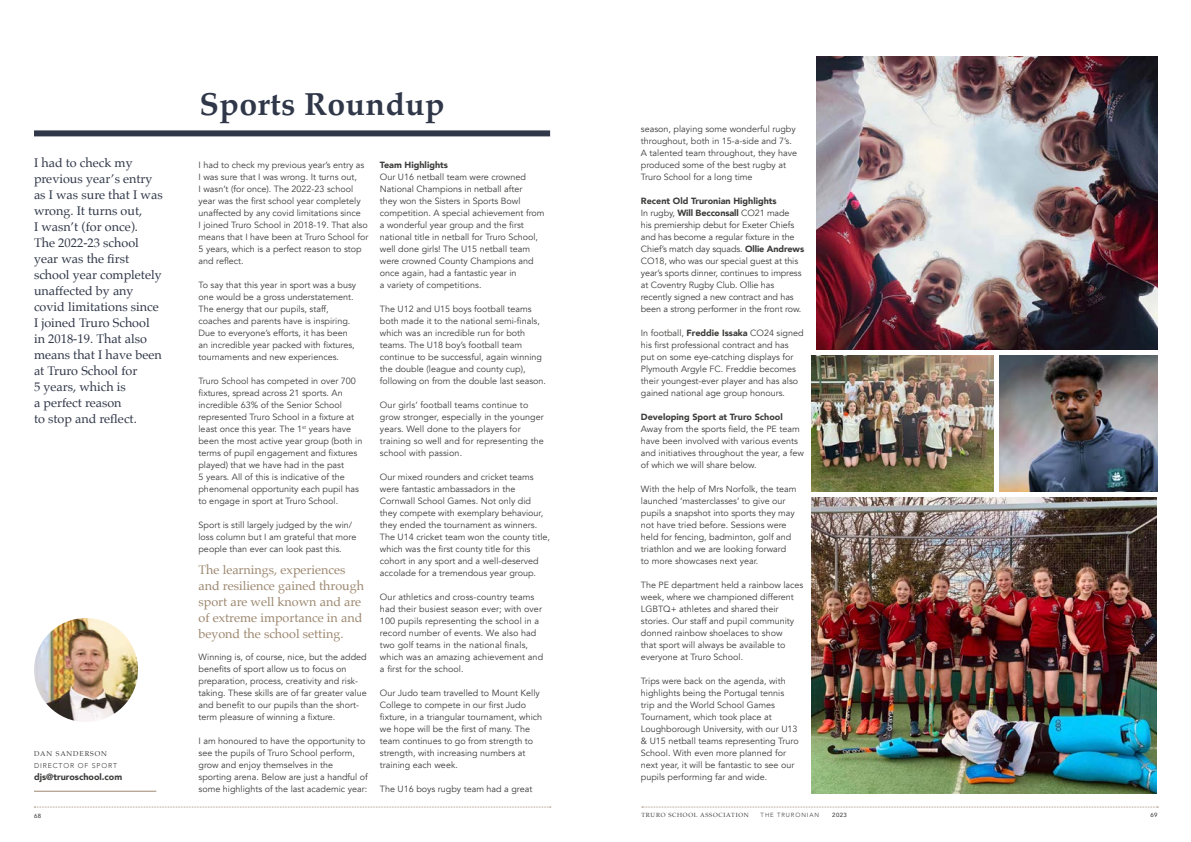
<style>
.page{position:relative;width:1191px;height:842px;background:#fff}
.page>*{position:absolute;margin:0;border:0;box-sizing:border-box;transform-origin:0 0}
.t1{font:700 32px "Palatino";letter-spacing:.01em;color:#2f3748}
.t2{font:12.6px/16px "Palatino";color:#2f3748}
.t3{font:12.6px/16px "Palatino";color:#9c876f}
.t4{font:9px/12px "Avenir";color:#3c3c3b}
.t5{font:900 9px "Avenir";color:#3c3c3b}
.t6{font:300 7px "Avenir";letter-spacing:.12em;color:#3c3c3b}
.t7{font:7px "Palatino";letter-spacing:.12em;color:#3c3c3b}
.t8{font:6px "Palatino";letter-spacing:.12em;color:#3c3c3b}
.t9{font:300 6px "Avenir";letter-spacing:.15em;color:#3c3c3b}
.t10{font:500 6px "Avenir";letter-spacing:.07em;color:#3c3c3b}
.s1{font-weight:900}
</style>
<div class="page">
<img style="left:34px;top:618px;width:104px;height:104px;border-radius:52px">
<hr style="left:34px;top:791px;width:122px;height:1px;background:#9c876f">
<div style="left:34px;top:130px;width:516px;height:6px;background:#2f3748"></div>
<img style="left:816px;top:57px;width:341px;height:292px">
<img style="left:999px;top:356px;width:158px;height:135px">
<img style="left:811px;top:497px;width:346px;height:297px">
<img style="left:811px;top:356px;width:182px;height:135px">
<svg style="left:642px;top:807px;width:516px;height:1px"></svg>
<svg style="left:34px;top:807px;width:517px;height:1px"></svg>
<h1 class="t1" style="left:200px;top:77px;width:247px">Sports Roundup</h1>
<p class="t2" style="left:34px;top:155px;width:130px">I had to check my previous year’s entry as I was sure that I was wrong. It turns out,<br>I wasn’t (for once).<br>The 2022-23 school year was the first school year completely unaffected by any covid limitations since<br>I joined Truro School in 2018-19. That also means that I have been at Truro School for<br>5 years, which is<br>a perfect reason<br>to stop and reflect.</p>
<p class="t4" style="left:198px;top:159px;width:172px">I had to check my previous year’s entry as I was sure that I was wrong. It turns out,<br>I wasn’t (for once). The 2022-23 school year was the first school year completely unaffected by any covid limitations since<br>I joined Truro School in 2018-19. That also means that I have been at Truro School for 5 years, which is a perfect reason to stop and reflect.</p>
<p class="t4" style="left:198px;top:279px;width:159px">To say that this year in sport was a busy one would be a gross understatement.<br>The energy that our pupils, staff, coaches and parents have is inspiring.<br>Due to everyone’s efforts, it has been an incredible year packed with fixtures, tournaments and new experiences.</p>
<p class="t4" style="left:198px;top:375px;width:165px">Truro School has competed in over 700 fixtures, spread across 21 sports. An incredible 63% of the Senior School represented Truro School in a fixture at least once this year. The 1<sup>st</sup> years have been the most active year group (both in terms of pupil engagement and fixtures played) that we have had in the past<br>5 years. All of this is indicative of the phenomenal opportunity each pupil has to engage in sport at Truro School.</p>
<p class="t4" style="left:198px;top:519px;width:159px">Sport is still largely judged by the win/ loss column but I am grateful that more people than ever can look past this.</p>
<h2 class="t3" style="left:198px;top:562px;width:167px">The learnings, experiences and resilience gained through sport are well known and are of extreme importance in and beyond the school setting.</h2>
<p class="t4" style="left:198px;top:651px;width:170px">Winning is, of course, nice, but the added benefits of sport allow us to focus on preparation, process, creativity and risk&shy;taking. These skills are of far greater value and benefit to our pupils than the short&shy;term pleasure of winning a fixture.</p>
<p class="t4" style="left:198px;top:735px;width:171px">I am honoured to have the opportunity to see the pupils of Truro School perform, grow and enjoy themselves in the sporting arena. Below are just a handful of some highlights of the last academic year:</p>
<p class="t7" style="left:34px;top:748px;width:74px">DAN SANDERSON</p>
<p class="t6" style="left:34px;top:761px;width:85px">DIRECTOR OF SPORT</p>
<p class="t5" style="left:34px;top:769px;width:90px">djs@truroschool.com</p>
<p class="t5" style="left:380px;top:157px;width:70px">Team Highlights</p>
<p class="t4" style="left:380px;top:171px;width:166px">Our U16 netball team were crowned National Champions in netball after<br>they won the Sisters in Sports Bowl competition. A special achievement from a wonderful year group and the first national title in netball for Truro School, well done girls! The U15 netball team were crowned County Champions and once again, had a fantastic year in<br>a variety of competitions.</p>
<p class="t4" style="left:380px;top:303px;width:168px">The U12 and U15 boys football teams both made it to the national semi-finals, which was an incredible run for both teams. The U18 boy’s football team continue to be successful, again winning the double (league and county cup), following on from the double last season.</p>
<p class="t4" style="left:380px;top:399px;width:165px">Our girls’ football teams continue to grow stronger, especially in the younger years. Well done to the players for training so well and for representing the school with passion.</p>
<p class="t4" style="left:380px;top:471px;width:172px">Our mixed rounders and cricket teams were fantastic ambassadors in the Cornwall School Games. Not only did they compete with exemplary behaviour, they ended the tournament as winners.<br>The U14 cricket team won the county title, which was the first county title for this cohort in any sport and a well-deserved accolade for a tremendous year group.</p>
<p class="t4" style="left:380px;top:591px;width:165px">Our athletics and cross-country teams had their busiest season ever; with over 100 pupils representing the school in a record number of events. We also had two golf teams in the national finals, which was an amazing achievement and a first for the school.</p>
<p class="t4" style="left:380px;top:687px;width:164px">Our Judo team travelled to Mount Kelly College to compete in our first Judo fixture, in a triangular tournament, which we hope will be the first of many. The team continues to go from strength to strength, with increasing numbers at training each week.</p>
<p class="t4" style="left:380px;top:783px;width:154px">The U16 boys rugby team had a great</p>
<p class="t4" style="left:641px;top:123px;width:158px">season, playing some wonderful rugby throughout, both in 15-a-side and 7’s.<br>A talented team throughout, they have produced some of the best rugby at Truro School for a long time</p>
<p class="t4" style="left:641px;top:195px;width:165px"><span class="s1">Recent Old Truronian Highlights<br></span>In rugby, <span class="s1">Will Becconsall</span> CO21 made<br>his premiership debut for Exeter Chiefs and has become a regular fixture in the Chief’s match day squads. <span class="s1">Ollie Andrews </span>CO18, who was our special guest at this year’s sports dinner, continues to impress at Coventry Rugby Club. Ollie has recently signed a new contract and has been a strong performer in the front row.</p>
<p class="t4" style="left:641px;top:327px;width:164px">In football, <span class="s1">Freddie Issaka</span> CO24 signed his first professional contract and has put on some eye-catching displays for Plymouth Argyle FC. Freddie becomes their youngest-ever player and has also gained national age group honours.</p>
<p class="t5" style="left:641px;top:409px;width:143px">Developing Sport at Truro School</p>
<p class="t4" style="left:641px;top:423px;width:165px">Away from the sports field, the PE team have been involved with various events and initiatives throughout the year, a few of which we will share below.</p>
<p class="t4" style="left:641px;top:483px;width:157px">With the help of Mrs Norfolk, the team launched ‘masterclasses’ to give our pupils a snapshot into sports they may not have tried before. Sessions were held for fencing, badminton, golf and triathlon and we are looking forward to more showcases next year.</p>
<p class="t4" style="left:641px;top:579px;width:164px">The PE department held a rainbow laces week, where we championed different LGBTQ+ athletes and shared their stories. Our staff and pupil community donned rainbow shoelaces to show<br>that sport will always be available to everyone at Truro School.</p>
<p class="t4" style="left:641px;top:675px;width:159px">Trips were back on the agenda, with highlights being the Portugal tennis trip and the World School Games Tournament, which took place at Loughborough University, with our U13 &amp; U15 netball teams representing Truro School. With even more planned for next year, it will be fantastic to see our pupils performing far and wide.</p>
<p class="t10" style="left:34px;top:810px;width:9px">68</p>
<p class="t8" style="left:641px;top:810px;width:109px">TRURO SCHOOL ASSOCIATION</p>
<p class="t9" style="left:760px;top:812px;width:60px">THE TRURONIAN</p>
<p class="t10" style="left:832px;top:810px;width:16px">2023</p>
<p class="t10" style="left:1150px;top:810px;width:9px">69</p>
</div>
